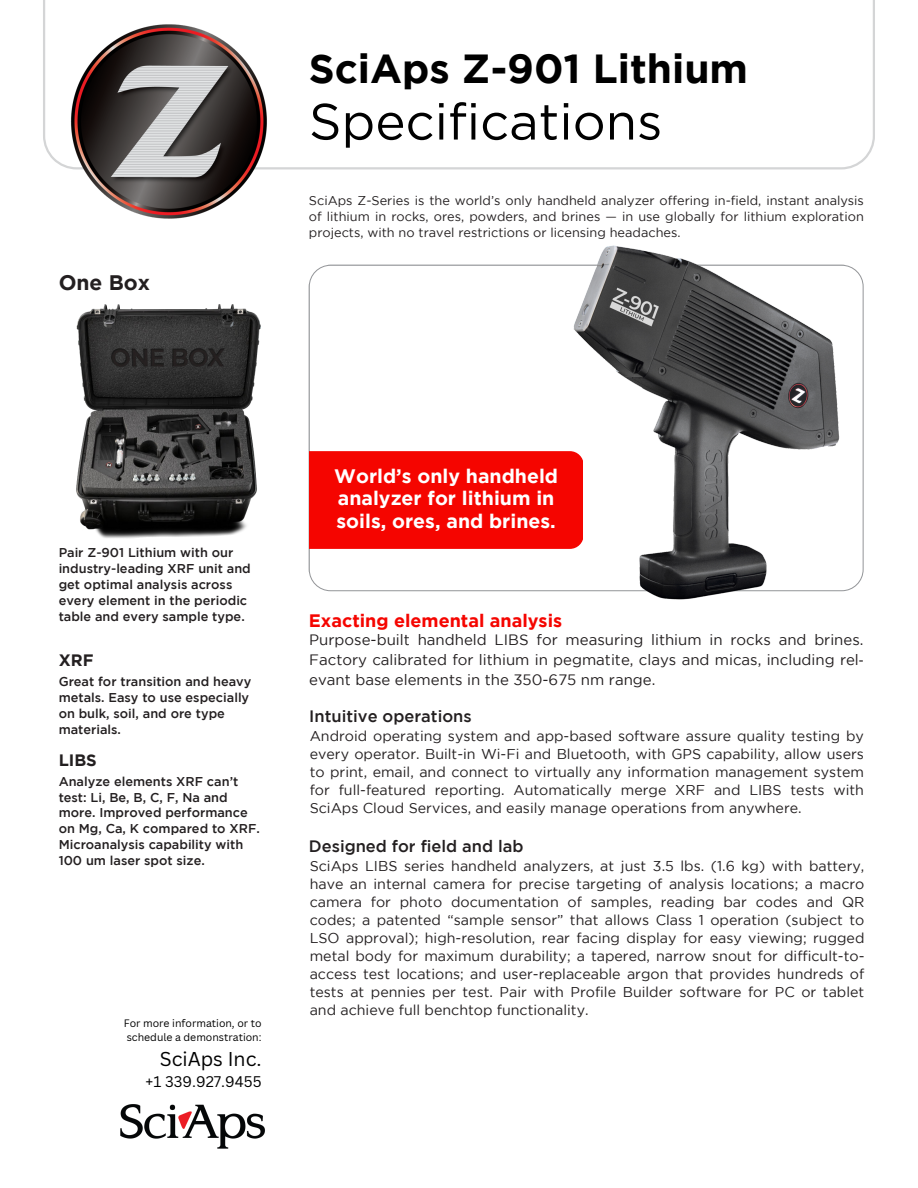
<style>
.page{position:relative;width:918px;height:1188px;background:#fff}
.page>*{position:absolute;margin:0;border:0;box-sizing:border-box;transform-origin:0 0}
.t1{font:51px "Gotham";color:#000}
.t2{font:700 40.5px "Gotham";color:#000}
.t3{font:700 21px "Gotham";color:#231f20}
.t4{font:700 19.5px/22.5px "Gotham";color:#fff}
.t5{font:19.5px "Canva Sans";color:#000}
.t6{font:700 18px "Gotham";color:#f50500}
.t7{font:500 16.5px "Gotham";color:#231f20}
.t8{font:700 16.5px "Gotham";color:#231f20}
.t9{font:15px/20.2px "Gotham";color:#231f20;text-align:justify}
.t10{font:15px "Canva Sans";color:#000}
.t11{font:14.25px/18px "Gotham";color:#231f20;text-align:justify}
.t12{font:500 12.75px/15.9px "Gotham";color:#231f20}
.t13{font:12.75px/15.9px "Gotham";color:#231f20}
.t14{font:10.5px "Canva Sans";color:#000}
.s1{font-family:"Noto Sans"}
</style>
<div class="page">
<img style="left:76px;top:305px;width:185px;height:233px">
<svg style="left:149px;top:427px;width:7px;height:4px"></svg>
<img style="left:112px;top:349px;width:112px;height:18px">
<div style="left:309px;top:451px;width:249px;height:98px;background:#f50500"></div>
<svg style="left:43px;top:0;width:832px;height:169px"></svg>
<img style="left:65px;top:20px;width:208px;height:199px">
<img style="left:120px;top:1104px;width:145px;height:45px">
<img style="left:558px;top:245px;width:300px;height:355px">
<h3 class="t3" style="left:59px;top:274px;width:93px">One Box</h3>
<h2 class="t2" style="left:309px;top:54px;width:441px">SciAps Z-901 Lithium</h2>
<h1 class="t1" style="left:309px;top:102px;width:355px">Specifications</h1>
<p class="t13" style="left:309px;top:194px;width:557px">SciAps Z-Series is the world’s only handheld analyzer offering in-field, instant analysis of lithium in rocks, ores, powders, and brines — in use globally for lithium exploration</p>
<h4 class="t13" style="left:309px;top:226px;width:373px">projects, with no travel restrictions or licensing headaches.</h4>
<p class="t12" style="left:59px;top:546px;width:194px">Pair Z-901 Lithium with our industry-leading XRF unit and get optimal analysis across every element in the periodic</p>
<p class="t12" style="left:59px;top:609px;width:188px">table and every sample type.</p>
<p class="t8" style="left:59px;top:654px;width:36px">XRF</p>
<p class="t12" style="left:59px;top:674px;width:194px">Great for transition and heavy metals. Easy to use especially on bulk, soil, and ore type</p>
<p class="t12" style="left:59px;top:722px;width:64px">materials.</p>
<p class="t8" style="left:59px;top:754px;width:40px">LIBS</p>
<h5 class="t12" style="left:59px;top:774px;width:203px">Analyze elements XRF can’t test: Li, Be, B, C, F, Na and more. Improved performance on Mg, Ca, K compared to XRF.<br>Microanalysis capability with</h5>
<h4 class="t12" style="left:59px;top:854px;width:148px">100 um laser spot size.</h4>
<p class="t14" style="left:124px;top:1016px;width:139px">For more information, or to</p>
<p class="t14" style="left:127px;top:1030px;width:136px">schedule a demonstration:</p>
<h3 class="t5" style="left:160px;top:1045px;width:103px">SciAps Inc.</h3>
<h3 class="t10" style="left:146px;top:1071px;width:118px">+1 339.927.9455</h3>
<p class="t4" style="left:334px;top:466px;width:225px">World’s only handheld analyzer for lithium in soils, ores, and brines.</p>
<h6 class="t6" style="left:309px;top:614px;width:255px">Exacting elemental analysis</h6>
<h5 class="t9" style="left:309px;top:630px;width:556px">Purpose-built handheld LIBS for measuring lithium in rocks and brines.<br>Factory calibrated for lithium in pegmatite, clays and micas, including rel<span class="s1">‐ </span>evant base elements in the 350-675 nm range.</h5>
<p class="t7" style="left:309px;top:710px;width:164px">Intuitive operations</p>
<p class="t11" style="left:310px;top:728px;width:556px">Android operating system and app-based software assure quality testing by every operator. Built-in Wi-Fi and Bluetooth, with GPS capability, allow users to print, email, and connect to virtually any information management system for full-featured reporting. Automatically merge</p>
<p class="t11" style="left:310px;top:782px;width:556px;text-indent:366px">XRF and LIBS tests with<br>SciAps Cloud Services, and easily manage operations from anywhere.</p>
<h5 class="t7" style="left:309px;top:840px;width:216px">Designed for field and lab</h5>
<p class="t11" style="left:310px;top:858px;width:556px">SciAps LIBS series handheld analyzers, at just 3.5 lbs. (1.6 kg) with battery, have an internal camera for precise targeting of analysis locations; a macro camera for photo documentation of samples, reading bar codes and QR codes; a patented “sample sensor” that allows Class 1 operation (subject to LSO approval); high-resolution, rear facing display for easy viewing; rugged metal body for maximum durability; a tapered, narrow snout for difficult-to&shy;access test locations; and user-replaceable argon that provides hundreds of</p>
<h6 class="t11" style="left:310px;top:984px;width:556px">tests at pennies per test. Pair with Profile Builder software for PC or tablet and achieve full benchtop functionality.</h6>
</div>
